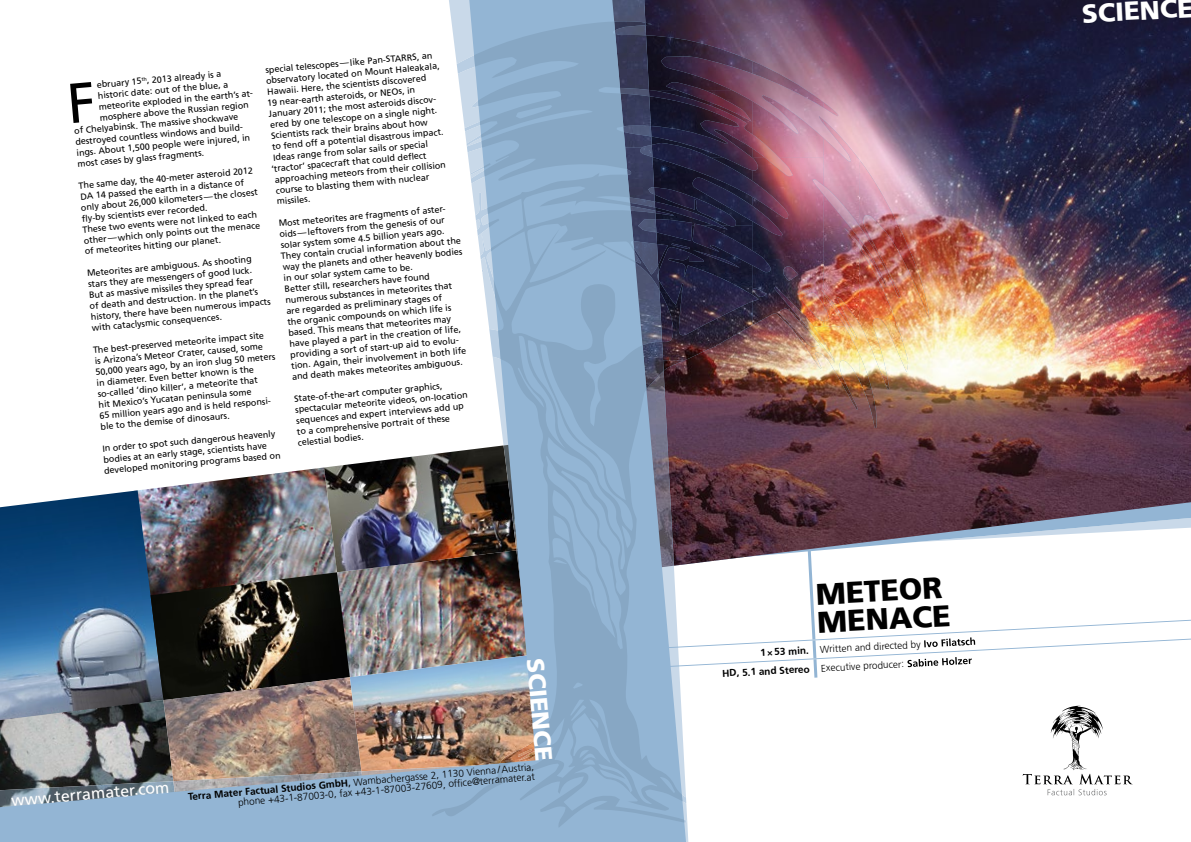
<style>
.page{position:relative;width:1191px;height:842px;background:#fff}
.page>*{position:absolute;margin:0;border:0;box-sizing:border-box;transform-origin:0 0}
.t1{font:900 30px/28px "Frutiger LT Std";color:#000}
.t2{font:900 26px "Frutiger LT Std";color:#fff}
.t3{font:900 24px "Frutiger LT Std";color:#fff}
.t4{font:16px "Frutiger LT Std";color:#fff}
.t5{font:300 10px/10px "Frutiger LT Std";color:#000;text-align:right}
.t6{font:9px/11px "Frutiger LT Std";color:#000}
.s1{font-weight:700}
.s2{font-weight:400}
.s3{font-weight:700;color:#fff}
</style>
<div class="page">
<img style="left:0;top:0;width:519px;height:842px">
<img style="left:278px;top:20px;width:241px;height:808px">
<img style="left:519px;top:0;width:672px;height:842px">
<svg style="left:70px;top:82px;width:24px;height:41px"></svg>
<p class="t6" style="left:262px;top:65px;width:178px;rotate:-5deg">special telescopes — like Pan-STARRS, an observatory located on Mount Haleakala, Hawaii. Here, the scientists discovered<br>19 near-earth asteroids, or NEOs, in January 2011; the most asteroids discov&shy;ered by one telescope on a single night.<br>Scientists rack their brains about how<br>to fend off a potential disastrous impact.<br>Ideas range from solar sails or special ‘tractor’ spacecraft that could defl ect approaching meteors from their collision course to blasting them with nuclear missiles.</p>
<p class="t6" style="left:278px;top:218px;width:183px;rotate:-5deg">Most meteorites are fragments of aster&shy;oids — leftovers from the genesis of our solar system some 4.5 billion years ago.<br>They contain crucial information about the way the planets and other heavenly bodies in our solar system came to be.<br>Better still, researchers have found numerous substances in meteorites that are regarded as preliminary stages of<br>the organic compounds on which life is based. This means that meteorites may have played a part in the creation of life, providing a sort of start-up aid to evolu&shy;tion. Again, their involvement in both life and death makes meteorites ambiguous.</p>
<p class="t6" style="left:293px;top:393px;width:175px;rotate:-5deg">State-of-the-art computer graphics, spectacular meteorite videos, on-location sequences and expert interviews add up to a comprehensive portrait of these celestial bodies.</p>
<p class="t6" style="left:96px;top:79px;width:126px;rotate:-5deg">ebruary 15<sup>th</sup>, 2013 already is a</p>
<p class="t6" style="left:98px;top:90px;width:132px;rotate:-5deg">historic date: out of the blue, a</p>
<p class="t6" style="left:98px;top:101px;width:158px;rotate:-5deg">meteorite exploded in the earth’s at-</p>
<p class="t6" style="left:99px;top:112px;width:151px;rotate:-5deg">mosphere above the Russian region</p>
<p class="t6" style="left:74px;top:125px;width:166px;rotate:-5deg">of Chelyabinsk. The massive shockwave</p>
<p class="t6" style="left:75px;top:136px;width:171px;rotate:-5deg">destroyed countless windows and build-</p>
<p class="t6" style="left:76px;top:147px;width:176px;rotate:-5deg">ings. About 1,500 people were injured, in</p>
<p class="t6" style="left:77px;top:158px;width:129px;rotate:-5deg">most cases by glass fragments.</p>
<p class="t6" style="left:78px;top:180px;width:179px;rotate:-5deg">The same day, the 40-meter asteroid 2012<br>DA 14 passed the earth in a distance of only about 26,000 kilometers — the closest fl y-by scientists ever recorded.<br>These two events were not linked to each other — which only points out the menace of meteorites hitting our planet.</p>
<p class="t6" style="left:86px;top:268px;width:182px;rotate:-5deg">Meteorites are ambiguous. As shooting stars they are messengers of good luck.<br>But as massive missiles they spread fear<br>of death and destruction. In the planet’s history, there have been numerous impacts with cataclysmic consequences.</p>
<p class="t6" style="left:93px;top:345px;width:183px;rotate:-5deg">The best-preserved meteorite impact site<br>is Arizona’s Meteor Crater, caused, some 50,000 years ago, by an iron slug 50 meters in diameter. Even better known is the so-called ‘dino killer’, a meteorite that<br>hit Mexico’s Yucatan peninsula some<br>65 million years ago and is held responsi&shy;ble to the demise of dinosaurs.</p>
<p class="t6" style="left:102px;top:443px;width:179px;rotate:-5deg">In order to spot such dangerous heavenly bodies at an early stage, scientists have developed monitoring programs based on</p>
<h3 class="t4" style="left:10px;top:791px;width:160px;rotate:-5deg">www.terramater.com</h3>
<h3 class="t3" style="left:550px;top:657px;width:104px;rotate:85deg">SCIENCE</h3>
<p class="t5" style="left:188px;top:792px;width:349px;rotate:-5deg"><span class="s1">Terra Mater Factual Studios GmbH</span><span class="s2">,</span> Wambachergasse 2, 1130 Vienna / Austria, phone +43-1-87003-0, fax +43-1-87003-27609, offi ce@terramater.at</p>
<h2 class="t2" style="left:1081px;top:-2px;width:113px;rotate:-3deg">SCIENCE</h2>
<h1 class="t1" style="left:815px;top:580px;width:135px;rotate:-3deg">METEOR<br>MENACE</h1>
<p class="t5" style="left:721px;top:645px;width:256px;line-height:18.8px;text-align:left;text-indent:39px;rotate:-3deg"><span class="s1">1 × 53 min.</span> Written and directed by <span class="s3">Ivo Filatsch<br></span><span class="s1">HD, 5.1 and Stereo</span> Executive producer: <span class="s3">Sabine Holzer</span></p>
</div>
